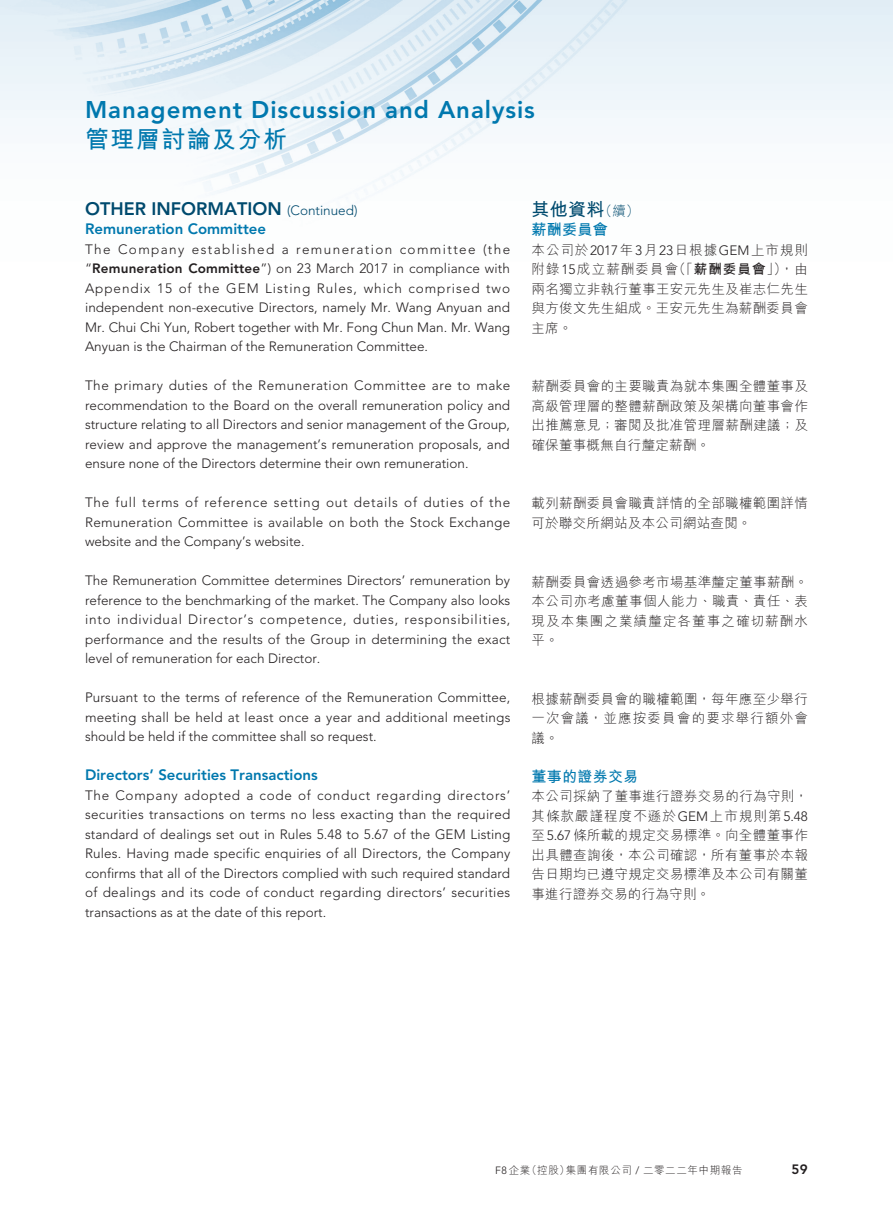
<style>
.page{position:relative;width:893px;height:1212px;background:#fff}
.page>*{position:absolute;margin:0;border:0;box-sizing:border-box;transform-origin:0 0}
.t1{font:800 24px "Avenir LT Std";letter-spacing:.04em;color:#0078ae}
.t2{font:700 24px "M Hei HK";letter-spacing:.06em;color:#0078ae}
._01_H1_E{font:800 18px "Avenir LT Std";color:#004a6e}
._001_H1_C{font:700 18px "M Hei HK";color:#004a6e}
._02_H2_E{font:800 15px "Avenir LT Std";color:#0078ae}
._002_H2_C{font:700 15px "M Hei HK";letter-spacing:.02em;color:#0078ae}
._00_txt_E{font:300 13.5px/19.5px "Avenir LT Std";color:#231f20;text-align:justify}
._000_txt_C{font:300 13.5px/19.5px "M Hei HK";letter-spacing:.025em;color:#231f20;text-align:justify}
.t3{font:800 13.5px "Avenir LT Std";color:#231f20}
.t4{font:300 10.5px "M Hei HK";letter-spacing:.06em;color:#231f20}
.s1{font-weight:300;font-size:13.5px}
.s2{font-weight:800}
.s3{font-family:"Avenir LT Std"}
.s4{font-weight:700}
</style>
<div class="page">
<img style="left:0;top:0;width:893px;height:195px">
<h1 class="t1" style="left:85px;top:95px;width:451px">Management Discussion and Analysis</h1>
<h1 class="t2" style="left:85px;top:121px;width:204px">管理層討論及分析</h1>
<p class="_01_H1_E" style="left:85px;top:198px;width:274px">OTHER INFORMATION <span class="s1">(Continued)</span></p>
<p class="_02_H2_E" style="left:85px;top:220px;width:183px">Remuneration Committee</p>
<p class="_00_txt_E" style="left:85px;top:239px;width:427px">The Company established a remuneration committee (the “<span class="s2">Remuneration Committee</span>”) on 23 March 2017 in compliance with Appendix 15 of the GEM Listing Rules, which comprised two independent non-executive Directors, namely Mr. Wang Anyuan and Mr. Chui Chi Yun, Robert together with Mr. Fong Chun Man. Mr. Wang Anyuan is the Chairman of the Remuneration Committee.</p>
<p class="_00_txt_E" style="left:85px;top:376px;width:427px">The primary duties of the Remuneration Committee are to make recommendation to the Board on the overall remuneration policy and structure relating to all Directors and senior management of the Group, review and approve the management’s remuneration proposals, and ensure none of the Directors determine their own remuneration.</p>
<p class="_00_txt_E" style="left:85px;top:493px;width:427px">The full terms of reference setting out details of duties of the Remuneration Committee is available on both the Stock Exchange website and the Company’s website.</p>
<p class="_00_txt_E" style="left:85px;top:571px;width:427px">The Remuneration Committee determines Directors’ remuneration by reference to the benchmarking of the market. The Company also looks into individual Director’s competence, duties, responsibilities, performance and the results of the Group in determining the exact level of remuneration for each Director.</p>
<p class="_00_txt_E" style="left:85px;top:688px;width:427px">Pursuant to the terms of reference of the Remuneration Committee, meeting shall be held at least once a year and additional meetings should be held if the committee shall so request.</p>
<p class="_02_H2_E" style="left:85px;top:766px;width:234px">Directors’ Securities Transactions</p>
<p class="_00_txt_E" style="left:85px;top:785px;width:427px">The Company adopted a code of conduct regarding directors’ securities transactions on terms no less exacting than the required standard of dealings set out in Rules 5.48 to 5.67 of the GEM Listing Rules. Having made specific enquiries of all Directors, the Company confirms that all of the Directors complied with such required standard of dealings and its code of conduct regarding directors’ securities transactions as at the date of this report.</p>
<p class="_001_H1_C" style="left:531px;top:196px;width:109px">其他資料<span class="s1">（續）</span></p>
<p class="_002_H2_C" style="left:531px;top:219px;width:78px">薪酬委員會</p>
<p class="_000_txt_C" style="left:531px;top:240px;width:278px">本公司於<span class="s3">2017</span>年<span class="s3">3</span>月<span class="s3">23</span>日根據<span class="s3">GEM</span>上市規則附錄<span class="s3">15</span>成立薪酬委員會（「<span class="s4">薪酬委員會</span>」），由兩名獨立非執行董事王安元先生及崔志仁先生與方俊文先生組成。王安元先生為薪酬委員會主席。</p>
<p class="_000_txt_C" style="left:531px;top:377px;width:278px">薪酬委員會的主要職責為就本集團全體董事及高級管理層的整體薪酬政策及架構向董事會作出推薦意見；審閱及批准管理層薪酬建議；及確保董事概無自行釐定薪酬。</p>
<p class="_000_txt_C" style="left:531px;top:494px;width:278px">載列薪酬委員會職責詳情的全部職權範圍詳情可於聯交所網站及本公司網站查閱。</p>
<p class="_000_txt_C" style="left:531px;top:572px;width:278px">薪酬委員會透過參考市場基準釐定董事薪酬。本公司亦考慮董事個人能力、職責、責任、表現及本集團之業績釐定各董事之確切薪酬水平。</p>
<p class="_000_txt_C" style="left:531px;top:689px;width:278px">根據薪酬委員會的職權範圍，每年應至少舉行一次會議，並應按委員會的要求舉行額外會議。</p>
<p class="_002_H2_C" style="left:531px;top:765px;width:108px">董事的證券交易</p>
<p class="_000_txt_C" style="left:531px;top:786px;width:278px">本公司採納了董事進行證券交易的行為守則，其條款嚴謹程度不遜於<span class="s3">GEM</span>上市規則第<span class="s3">5.48</span>至<span class="s3">5.67</span>條所載的規定交易標準。向全體董事作出具體查詢後，本公司確認，所有董事於本報告日期均已遵守規定交易標準及本公司有關董事進行證券交易的行為守則。</p>
<p class="t4" style="left:495px;top:1164px;width:249px"><span class="s3">F8</span>企業（控股）集團有限公司 <span class="s3">/</span> 二零二二年中期報告</p>
<p class="t3" style="left:791px;top:1161px;width:18px">59</p>
</div>
